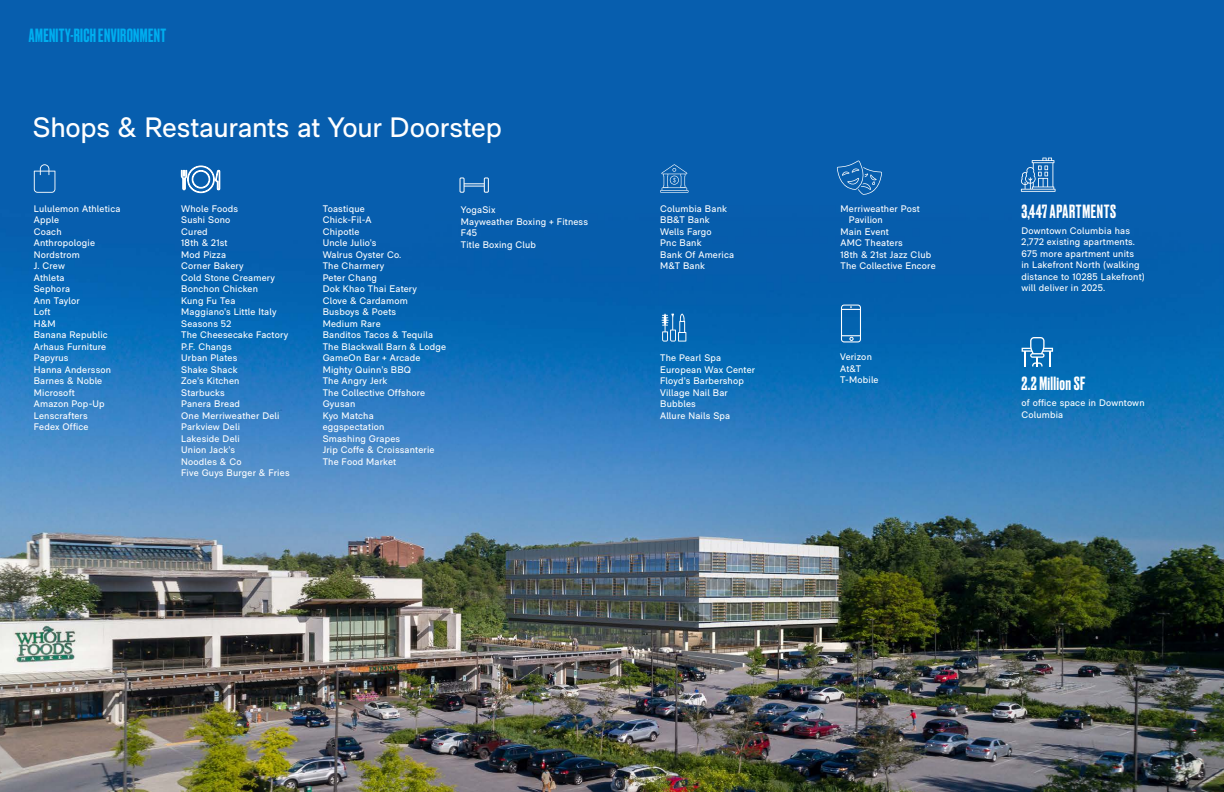
<style>
.page{position:relative;width:1224px;height:792px;background:#fff}
.page>*{position:absolute;margin:0;border:0;box-sizing:border-box;transform-origin:0 0}
.t1{font:28px "RM Neue";letter-spacing:-.01em;color:#fff}
.t2{font:500 18px "Druk";letter-spacing:.025em;color:#fff}
.t3{font:500 18px "Druk";letter-spacing:.02em;color:#00aeef}
.t4{font:9.5px/11.5px "RM Neue";letter-spacing:.02em;color:#fff}
</style>
<div class="page">
<img style="left:0;top:0;width:1224px;height:792px">
<svg style="left:181px;top:166px;width:39px;height:27px"></svg>
<svg style="left:837px;top:161px;width:45px;height:34px;background:#2470b7"></svg>
<svg style="left:1022px;top:337px;width:31px;height:29px"></svg>
<svg style="left:1021px;top:158px;width:35px;height:34px"></svg>
<svg style="left:34px;top:164px;width:21px;height:29px"></svg>
<svg style="left:660px;top:164px;width:29px;height:29px"></svg>
<svg style="left:841px;top:305px;width:20px;height:37px"></svg>
<svg style="left:661px;top:314px;width:25px;height:28px"></svg>
<div style="left:460px;top:178px;width:4px;height:14px;border:1px solid #fff"></div>
<div style="left:484px;top:178px;width:5px;height:14px;border:1px solid #fff"></div>
<svg style="left:464px;top:184px;width:20px;height:3px"></svg>
<p class="t3" style="left:29px;top:23px;width:139px">AMENITY-RICH ENVIRONMENT</p>
<p class="t1" style="left:33px;top:110px;width:471px">Shops &amp; Restaurants at Your Doorstep</p>
<p class="t4" style="left:34px;top:202px;width:88px">Lululemon Athletica</p>
<p class="t4" style="left:34px;top:214px;width:27px">Apple</p>
<p class="t4" style="left:34px;top:225px;width:29px">Coach</p>
<p class="t4" style="left:34px;top:237px;width:63px">Anthropologie</p>
<p class="t4" style="left:34px;top:248px;width:48px">Nordstrom</p>
<p class="t4" style="left:34px;top:260px;width:33px">J. Crew</p>
<p class="t4" style="left:34px;top:271px;width:32px">Athleta</p>
<p class="t4" style="left:34px;top:283px;width:38px">Sephora</p>
<p class="t4" style="left:34px;top:294px;width:47px">Ann Taylor</p>
<p class="t4" style="left:34px;top:306px;width:18px">Loft</p>
<p class="t4" style="left:34px;top:317px;width:23px">H&amp;M</p>
<p class="t4" style="left:34px;top:329px;width:75px">Banana Republic</p>
<p class="t4" style="left:34px;top:340px;width:74px">Arhaus Furniture</p>
<p class="t4" style="left:34px;top:352px;width:36px">Papyrus</p>
<p class="t4" style="left:34px;top:363px;width:79px">Hanna Andersson</p>
<p class="t4" style="left:34px;top:375px;width:70px">Barnes &amp; Noble</p>
<p class="t4" style="left:34px;top:386px;width:42px">Microsoft</p>
<p class="t4" style="left:34px;top:398px;width:72px">Amazon Pop-Up</p>
<p class="t4" style="left:34px;top:409px;width:55px">Lenscrafters</p>
<p class="t4" style="left:34px;top:421px;width:56px">Fedex Office</p>
<p class="t4" style="left:181px;top:202px;width:58px">Whole Foods</p>
<p class="t4" style="left:181px;top:214px;width:51px">Sushi Sono</p>
<p class="t4" style="left:181px;top:225px;width:28px">Cured</p>
<p class="t4" style="left:181px;top:237px;width:48px">18th &amp; 21st</p>
<p class="t4" style="left:181px;top:248px;width:46px">Mod Pizza</p>
<p class="t4" style="left:181px;top:260px;width:64px">Corner Bakery</p>
<p class="t4" style="left:181px;top:271px;width:95px">Cold Stone Creamery</p>
<p class="t4" style="left:181px;top:283px;width:78px">Bonchon Chicken</p>
<p class="t4" style="left:181px;top:294px;width:56px">Kung Fu Tea</p>
<p class="t4" style="left:181px;top:306px;width:97px">Maggiano’s Little Italy</p>
<p class="t4" style="left:181px;top:317px;width:52px">Seasons 52</p>
<p class="t4" style="left:181px;top:329px;width:109px">The Cheesecake Factory</p>
<p class="t4" style="left:181px;top:340px;width:52px">P.F. Changs</p>
<p class="t4" style="left:181px;top:352px;width:58px">Urban Plates</p>
<p class="t4" style="left:181px;top:363px;width:58px">Shake Shack</p>
<p class="t4" style="left:181px;top:375px;width:60px">Zoe’s Kitchen</p>
<p class="t4" style="left:181px;top:386px;width:45px">Starbucks</p>
<p class="t4" style="left:181px;top:398px;width:60px">Panera Bread</p>
<p class="t4" style="left:181px;top:410px;width:100px">One Merriweather Deli</p>
<p class="t4" style="left:181px;top:421px;width:60px">Parkview Deli</p>
<p class="t4" style="left:181px;top:433px;width:60px">Lakeside Deli</p>
<p class="t4" style="left:181px;top:444px;width:55px">Union Jack’s</p>
<p class="t4" style="left:181px;top:456px;width:62px">Noodles &amp; Co</p>
<p class="t4" style="left:181px;top:467px;width:110px">Five Guys Burger &amp; Fries</p>
<p class="t4" style="left:323px;top:203px;width:44px">Toastique</p>
<p class="t4" style="left:323px;top:214px;width:50px">Chick-Fil-A</p>
<p class="t4" style="left:323px;top:226px;width:38px">Chipotle</p>
<p class="t4" style="left:323px;top:237px;width:55px">Uncle Julio’s</p>
<p class="t4" style="left:323px;top:249px;width:80px">Walrus Oyster Co.</p>
<p class="t4" style="left:323px;top:260px;width:63px">The Charmery</p>
<p class="t4" style="left:323px;top:272px;width:56px">Peter Chang</p>
<p class="t4" style="left:323px;top:283px;width:96px">Dok Khao Thai Eatery</p>
<p class="t4" style="left:323px;top:295px;width:87px">Clove &amp; Cardamom</p>
<p class="t4" style="left:323px;top:306px;width:75px">Busboys &amp; Poets</p>
<p class="t4" style="left:323px;top:318px;width:60px">Medium Rare</p>
<p class="t4" style="left:323px;top:329px;width:112px">Banditos Tacos &amp; Tequila</p>
<p class="t4" style="left:323px;top:341px;width:125px">The Blackwall Barn &amp; Lodge</p>
<p class="t4" style="left:323px;top:352px;width:99px">GameOn Bar + Arcade</p>
<p class="t4" style="left:323px;top:364px;width:90px">Mighty Quinn’s BBQ</p>
<p class="t4" style="left:323px;top:375px;width:66px">The Angry Jerk</p>
<p class="t4" style="left:323px;top:387px;width:104px">The Collective Offshore</p>
<p class="t4" style="left:323px;top:398px;width:34px">Gyusan</p>
<p class="t4" style="left:323px;top:410px;width:53px">Kyo Matcha</p>
<p class="t4" style="left:323px;top:421px;width:63px">eggspectation</p>
<p class="t4" style="left:323px;top:433px;width:79px">Smashing Grapes</p>
<p class="t4" style="left:323px;top:444px;width:113px">Jrip Coffe &amp; Croissanterie</p>
<p class="t4" style="left:323px;top:456px;width:75px">The Food Market</p>
<p class="t4" style="left:461px;top:204px;width:36px">YogaSix</p>
<p class="t4" style="left:461px;top:215px;width:129px">Mayweather Boxing + Fitness</p>
<p class="t4" style="left:461px;top:227px;width:18px">F45</p>
<p class="t4" style="left:461px;top:238px;width:77px">Title Boxing Club</p>
<p class="t4" style="left:660px;top:203px;width:68px">Columbia Bank</p>
<p class="t4" style="left:660px;top:214px;width:51px">BB&amp;T Bank</p>
<p class="t4" style="left:660px;top:226px;width:53px">Wells Fargo</p>
<p class="t4" style="left:660px;top:237px;width:43px">Pnc Bank</p>
<p class="t4" style="left:660px;top:249px;width:75px">Bank Of America</p>
<p class="t4" style="left:660px;top:260px;width:46px">M&amp;T Bank</p>
<p class="t4" style="left:660px;top:352px;width:63px">The Pearl Spa</p>
<p class="t4" style="left:660px;top:364px;width:97px">European Wax Center</p>
<p class="t4" style="left:660px;top:375px;width:85px">Floyd’s Barbershop</p>
<p class="t4" style="left:660px;top:387px;width:69px">Village Nail Bar</p>
<p class="t4" style="left:660px;top:398px;width:37px">Bubbles</p>
<p class="t4" style="left:660px;top:410px;width:72px">Allure Nails Spa</p>
<p class="t4" style="left:849px;top:202px;width:72px;text-indent:-8px">Merriweather Post<br>Pavilion</p>
<p class="t4" style="left:841px;top:225px;width:50px">Main Event</p>
<p class="t4" style="left:841px;top:237px;width:64px">AMC Theaters</p>
<p class="t4" style="left:841px;top:248px;width:92px">18th &amp; 21st Jazz Club</p>
<p class="t4" style="left:841px;top:260px;width:97px">The Collective Encore</p>
<p class="t4" style="left:840px;top:351px;width:33px">Verizon</p>
<p class="t4" style="left:840px;top:363px;width:22px">At&amp;T</p>
<p class="t4" style="left:840px;top:374px;width:40px">T-Mobile</p>
<p class="t2" style="left:1021px;top:199px;width:96px">3,447 APARTMENTS</p>
<p class="t4" style="left:1021px;top:225px;width:125px">Downtown Columbia has<br>2,772 existing apartments.<br>675 more apartment units<br>in Lakefront North (walking distance to 10285 Lakefront) will deliver in 2025.</p>
<p class="t2" style="left:1021px;top:372px;width:65px">2.2 Million SF</p>
<p class="t4" style="left:1021px;top:397px;width:125px">of office space in Downtown<br>Columbia</p>
</div>
